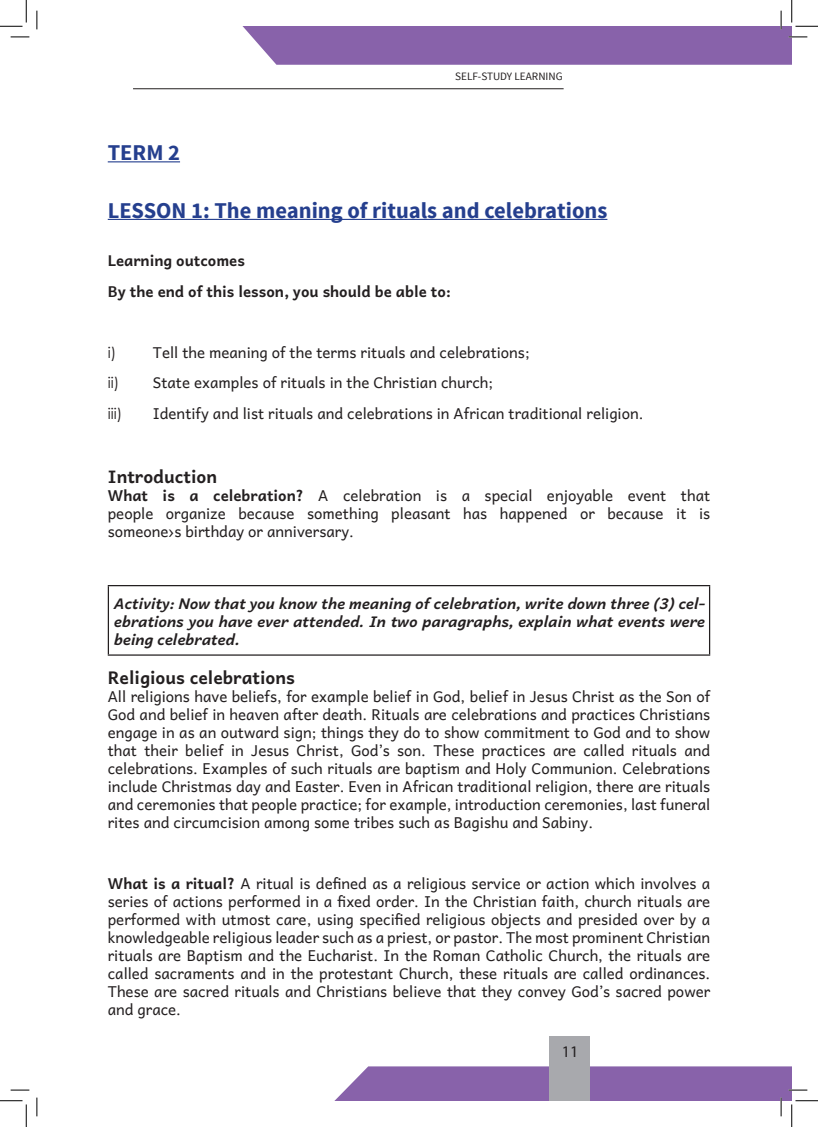
<style>
.page{position:relative;width:818px;height:1127px;background:#fff}
.page>*{position:absolute;margin:0;border:0;box-sizing:border-box;transform-origin:0 0}
.t1{font:700 22.5px "Source Sans Pro";color:#253f8e}
.t2{font:700 17.5px "Andika New Basic";color:#231f20}
.t3{font:16.25px "Myriad Pro";color:#231f20}
.t4{font:15px/18px "Andika New Basic";color:#231f20;text-align:justify}
.t5{font:italic 700 15px/18px "Andika New Basic";color:#231f20;text-align:justify}
.t6{font:700 15px/30.5px "Andika New Basic";color:#231f20}
.t7{font:15px "Century Gothic";color:#231f20}
.t8{font:11.25px "Source Sans Pro";color:#231f20}
.s1{font-family:"Century Gothic"}
.s2{font-weight:700}
</style>
<div class="page">
<div style="left:549px;top:1035px;width:41px;height:65px;background:#a8a9ad"></div>
<hr style="left:133px;top:88px;width:431px;height:1px;background:#231f20">
<hr style="left:108px;top:161px;width:72px;height:1px;background:#253f8e">
<hr style="left:108px;top:219px;width:499px;height:1px;background:#253f8e">
<hr style="left:108px;top:585px;width:602px;height:1px;background:#231f20">
<hr style="left:108px;top:586px;width:1px;height:68px;background:#231f20">
<hr style="left:709px;top:586px;width:1px;height:68px;background:#231f20">
<hr style="left:108px;top:654px;width:602px;height:1px;background:#231f20">
<svg style="left:11px;top:36px;width:18px;height:2px"></svg>
<svg style="left:11px;top:1089px;width:18px;height:1px"></svg>
<svg style="left:36px;top:11px;width:2px;height:18px"></svg>
<svg style="left:36px;top:1097px;width:2px;height:18px"></svg>
<svg style="left:0;top:0;width:27px;height:27px"></svg>
<svg style="left:0;top:1100px;width:27px;height:26px"></svg>
<svg style="left:242px;top:0;width:576px;height:65px"></svg>
<svg style="left:334px;top:1066px;width:484px;height:60px"></svg>
<h1 class="t1" style="left:108px;top:138px;width:74px">TERM 2</h1>
<p class="t8" style="left:455px;top:69px;width:109px">SELF-STUDY LEARNING</p>
<h1 class="t1" style="left:108px;top:196px;width:501px">LESSON 1: The meaning of rituals and celebrations</h1>
<p class="t6" style="left:108px;top:243px;width:345px">Learning outcomes<br>By the end of this lesson, you should be able to:</p>
<p class="t4" style="left:108px;top:335px;width:423px;line-height:30.5px;text-indent:45px">Tell the meaning of the terms rituals and celebrations; <span class="s1">ii)</span> State examples of rituals in the Christian church;</p>
<p class="t7" style="left:108px;top:403px;width:16px">iii)</p>
<p class="t4" style="left:153px;top:402px;width:492px">Identify and list rituals and celebrations in African traditional religion.</p>
<p class="t7" style="left:108px;top:342px;width:10px">i)</p>
<p class="t2" style="left:108px;top:460px;width:111px">Introduction</p>
<p class="t4" style="left:108px;top:484px;width:604px"><span class="s2">What is a celebration?</span> A celebration is a special enjoyable event that people organize because something pleasant has happened or because it is someone›s birthday or anniversary.</p>
<p class="t5" style="left:113px;top:592px;width:593px">Activity: Now that you know the meaning of celebration, write down three (3) cel&shy;ebrations you have ever attended. In two paragraphs, explain what events were being celebrated.</p>
<p class="t2" style="left:108px;top:661px;width:189px">Religious celebrations</p>
<p class="t4" style="left:108px;top:685px;width:604px">All religions have beliefs, for example belief in God, belief in Jesus Christ as the Son of God and belief in heaven after death. Rituals are celebrations and practices Christians engage in as an outward sign; things they do to show commitment to God and to show that their belief in Jesus Christ, God’s son. These practices are called rituals and celebrations. Examples of such rituals are baptism and Holy Communion. Celebrations include Christmas day and Easter. Even in African traditional religion, there are rituals and ceremonies that people practice; for example, introduction ceremonies, last funeral rites and circumcision among some tribes such as Bagishu and Sabiny.</p>
<p class="t4" style="left:108px;top:872px;width:604px"><span class="s2">What is a ritual?</span> A ritual is defined as a religious service or action which involves a series of actions performed in a fixed order. In the Christian faith, church rituals are performed with utmost care, using specified religious objects and presided over by a knowledgeable religious leader such as a priest, or pastor. The most prominent Christian rituals are Baptism and the Eucharist. In the Roman Catholic Church, the rituals are called sacraments and in the protestant Church, these rituals are called ordinances.<br>These are sacred rituals and Christians believe that they convey God’s sacred power and grace.</p>
<p class="t3" style="left:562px;top:1041px;width:18px">11</p>
</div>
